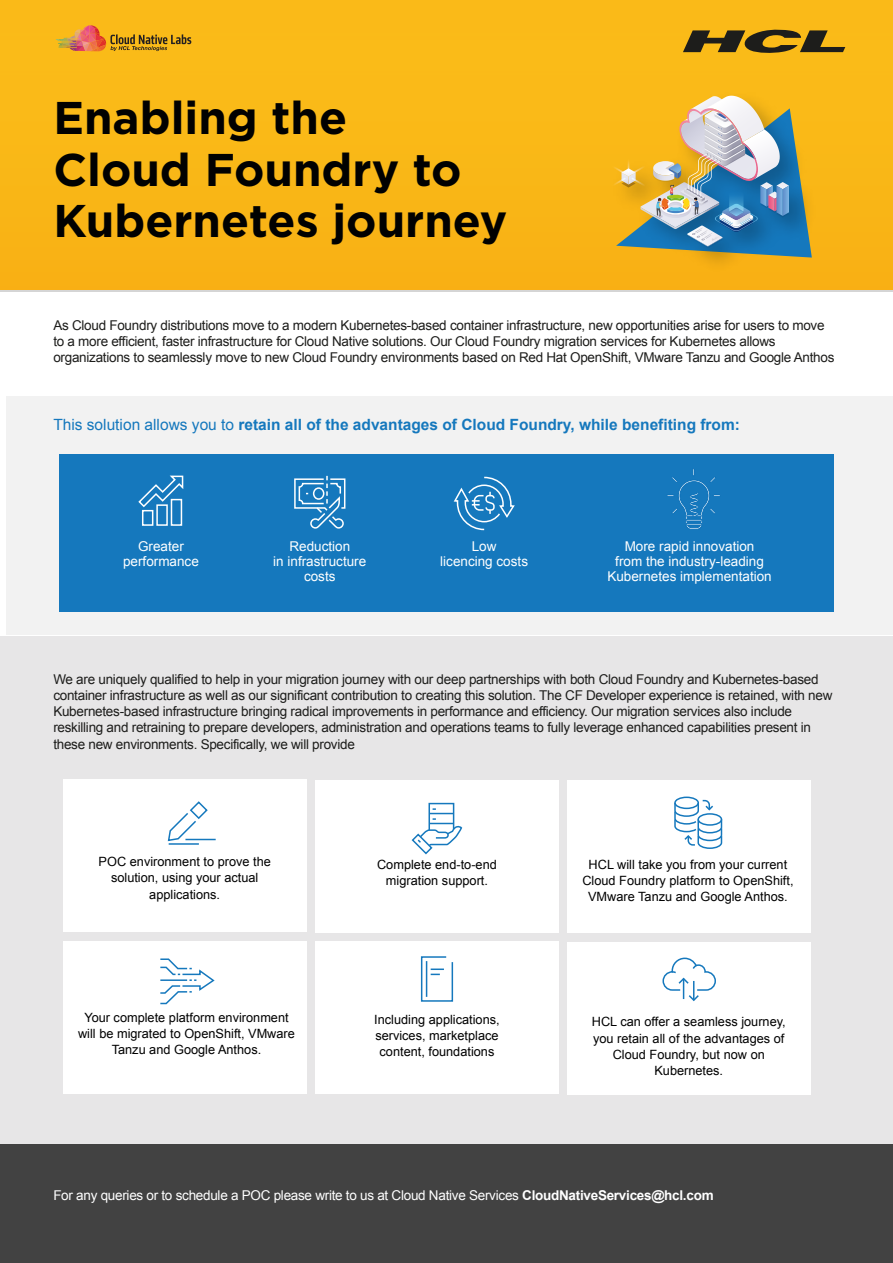
<style>
.page{position:relative;width:893px;height:1263px;background:#fff}
.page>*{position:absolute;margin:0;border:0;box-sizing:border-box;transform-origin:0 0}
.t1{font:700 45.9px/51.3px "Gotham";color:#010101}
.t2{font:700 15.45px "Arial";color:#1578bd}
.t3{font:13.5px/16.2px "Arial";letter-spacing:-.02em;color:#1d1d1b}
.t4{font:13.5px/15px "Arial";color:#fff;text-align:center}
.t5{font:13.5px "Arial";letter-spacing:-.02em;color:#fff}
.t6{font:12.75px/16.2px "Arial";color:#010101;text-align:center}
.s1{font-weight:400}
.s2{font-weight:700}
</style>
<div class="page">
<div style="left:0;top:1143px;width:893px;height:119px;background:#424242"></div>
<div style="left:0;top:0;width:893px;height:291px;background:#fab917"></div>
<img style="left:698px;top:95px;width:40px;height:174px">
<svg style="left:614px;top:96px;width:198px;height:162px"></svg>
<svg style="left:683px;top:29px;width:162px;height:24px"></svg>
<div style="left:0;top:636px;width:893px;height:507px;background:#e7e6e7"></div>
<div style="left:63px;top:779px;width:244px;height:153px;background:#fff"></div>
<div style="left:315px;top:780px;width:244px;height:153px;background:#fff"></div>
<div style="left:567px;top:780px;width:244px;height:153px;background:#fff"></div>
<div style="left:63px;top:941px;width:244px;height:153px;background:#fff"></div>
<div style="left:315px;top:941px;width:244px;height:153px;background:#fff"></div>
<div style="left:567px;top:942px;width:244px;height:153px;background:#fff"></div>
<div style="left:6px;top:397px;width:887px;height:238px;background:#f2f2f2"></div>
<div style="left:59px;top:454px;width:774px;height:157px;background:#1578bd"></div>
<div style="left:171px;top:499px;width:11px;height:27px;border:2px solid #fff"></div>
<div style="left:142px;top:510px;width:11px;height:16px;border:2px solid #fff"></div>
<div style="left:156px;top:504px;width:12px;height:22px;border:2px solid #fff"></div>
<svg style="left:138px;top:475px;width:46px;height:33px"></svg>
<svg style="left:294px;top:476px;width:52px;height:53px"></svg>
<svg style="left:453px;top:476px;width:62px;height:55px"></svg>
<svg style="left:667px;top:469px;width:53px;height:60px"></svg>
<svg style="left:160px;top:958px;width:55px;height:47px"></svg>
<svg style="left:167px;top:801px;width:42px;height:41px"></svg>
<hr style="left:169px;top:843px;width:30px;height:2px;background:#1578bd">
<hr style="left:185px;top:839px;width:31px;height:1px;background:#1578bd">
<svg style="left:411px;top:802px;width:52px;height:53px"></svg>
<svg style="left:662px;top:957px;width:54px;height:45px"></svg>
<svg style="left:674px;top:796px;width:49px;height:53px"></svg>
<svg style="left:420px;top:956px;width:34px;height:46px"></svg>
<svg style="left:56px;top:25px;width:135px;height:27px"></svg>
<h1 class="t1" style="left:53px;top:91px;width:456px">Enabling the<br>Cloud Foundry to<br>Kubernetes journey</h1>
<p class="t3" style="left:53px;top:317px;width:783px">As Cloud Foundry distributions move to a modern Kubernetes-based container infrastructure, new opportunities arise for users to move to a more efficient, faster infrastructure for Cloud Native solutions. Our Cloud Foundry migration services for Kubernetes allows organizations to seamlessly move to new Cloud Foundry environments based on Red Hat OpenShift, VMware Tanzu and Google Anthos</p>
<p class="t2" style="left:53px;top:415px;width:688px"><span class="s1">This solution allows you to</span> retain all of the advantages of Cloud Foundry, while benefiting from:</p>
<p class="t4" style="left:123px;top:538px;width:77px">Greater performance</p>
<p class="t4" style="left:273px;top:538px;width:95px">Reduction<br>in infrastructure costs</p>
<p class="t4" style="left:440px;top:538px;width:89px">Low<br>licencing costs</p>
<p class="t4" style="left:607px;top:538px;width:166px">More rapid innovation<br>from the industry-leading<br>Kubernetes implementation</p>
<p class="t3" style="left:53px;top:671px;width:781px">We are uniquely qualified to help in your migration journey with our deep partnerships with both Cloud Foundry and Kubernetes-based container infrastructure as well as our significant contribution to creating this solution. The CF Developer experience is retained, with new Kubernetes-based infrastructure bringing radical improvements in performance and efficiency. Our migration services also include reskilling and retraining to prepare developers, administration and operations teams to fully leverage enhanced capabilities present in these new environments. Specifically, we will provide</p>
<p class="t6" style="left:99px;top:854px;width:174px">POC environment to prove the solution, using your actual applications.</p>
<p class="t6" style="left:377px;top:856px;width:121px">Complete end-to-end migration support.</p>
<p class="t6" style="left:582px;top:856px;width:213px">HCL will take you from your current<br>Cloud Foundry platform to OpenShift,<br>VMware Tanzu and Google Anthos.</p>
<p class="t6" style="left:78px;top:1009px;width:218px">Your complete platform environment will be migrated to OpenShift, VMware<br>Tanzu and Google Anthos.</p>
<p class="t6" style="left:374px;top:1011px;width:127px">Including applications, services, marketplace content, foundations</p>
<p class="t6" style="left:592px;top:1014px;width:195px">HCL can offer a seamless journey, you retain all of the advantages of<br>Cloud Foundry, but now on<br>Kubernetes.</p>
<p class="t5" style="left:53px;top:1186px;width:662px">For any queries or to schedule a POC please write to us at Cloud Native Services <span class="s2">CloudNativeServices@hcl.com</span></p>
</div>
